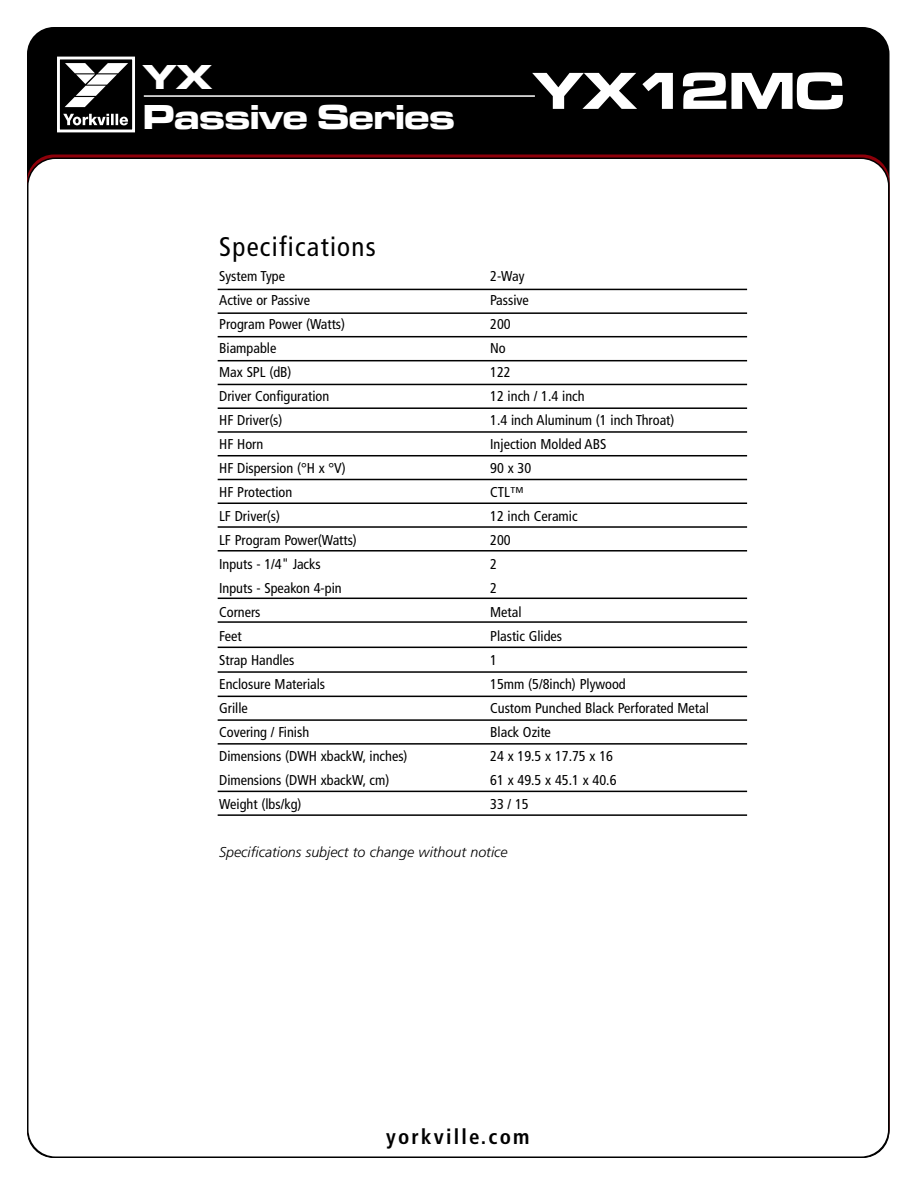
<style>
.page{position:relative;width:918px;height:1188px;background:#fff}
.page>*{position:absolute;margin:0;border:0;box-sizing:border-box;transform-origin:0 0}
.t1{font:54px "Microgramma D Bold Exte";color:#fff}
.t2{font:36px/40.5px "Microgramma D Bold Exte";color:#fff}
.t3{font:condensed 27px "Frutiger";letter-spacing:.05em;color:#000}
.t4{font:700 condensed 21px "Frutiger";letter-spacing:.105em;color:#000}
.t5{font:condensed 14.25px "Frutiger";color:#000}
.t6{font:italic 300 14.25px "Frutiger";color:#000}
</style>
<div class="page">
<div style="left:27px;top:27px;width:863px;height:1131px;background:#000;border-radius:27px"></div>
<svg style="left:63px;top:114px;width:65px;height:11px"></svg>
<svg style="left:65px;top:63px;width:63px;height:44px"></svg>
<div style="left:57px;top:57px;width:78px;height:75px;border:3px solid #fff"></div>
<div style="left:27px;top:158px;width:863px;height:1000px;background:#fff"></div>
<hr style="left:218px;top:289px;width:529px;height:1px;background:#000">
<hr style="left:218px;top:312px;width:529px;height:2px;background:#000">
<hr style="left:218px;top:360px;width:529px;height:1px;background:#000">
<hr style="left:218px;top:384px;width:529px;height:1px;background:#000">
<hr style="left:218px;top:407px;width:529px;height:2px;background:#000">
<hr style="left:218px;top:431px;width:529px;height:2px;background:#000">
<hr style="left:218px;top:455px;width:529px;height:1px;background:#000">
<hr style="left:218px;top:479px;width:529px;height:1px;background:#000">
<hr style="left:218px;top:503px;width:529px;height:1px;background:#000">
<hr style="left:218px;top:526px;width:529px;height:2px;background:#000">
<hr style="left:218px;top:550px;width:529px;height:2px;background:#000">
<hr style="left:218px;top:671px;width:529px;height:2px;background:#000">
<hr style="left:218px;top:598px;width:529px;height:1px;background:#000">
<hr style="left:218px;top:621px;width:529px;height:2px;background:#000">
<hr style="left:218px;top:647px;width:529px;height:1px;background:#000">
<hr style="left:218px;top:696px;width:529px;height:1px;background:#000">
<hr style="left:218px;top:719px;width:529px;height:2px;background:#000">
<hr style="left:218px;top:743px;width:529px;height:2px;background:#000">
<hr style="left:218px;top:791px;width:529px;height:1px;background:#000">
<hr style="left:218px;top:814px;width:529px;height:2px;background:#000">
<hr style="left:218px;top:336px;width:529px;height:1px;background:#000">
<hr style="left:144px;top:95px;width:391px;height:2px;background:#fff">
<h2 class="t2" style="left:143px;top:56px;width:313px">YX<br>Passive Series</h2>
<h1 class="t1" style="left:533px;top:59px;width:312px">YX12MC</h1>
<h3 class="t3" style="left:219px;top:236px;width:158px">Specifications</h3>
<p class="t5" style="left:219px;top:271px;width:67px">System Type</p>
<p class="t5" style="left:490px;top:271px;width:36px">2-Way</p>
<p class="t5" style="left:219px;top:295px;width:92px">Active or Passive</p>
<p class="t5" style="left:490px;top:295px;width:40px">Passive</p>
<p class="t5" style="left:219px;top:319px;width:127px">Program Power (Watts)</p>
<p class="t5" style="left:490px;top:319px;width:22px">200</p>
<p class="t5" style="left:219px;top:343px;width:59px">Biampable</p>
<p class="t5" style="left:490px;top:343px;width:17px">No</p>
<p class="t5" style="left:219px;top:367px;width:74px">Max SPL (dB)</p>
<p class="t5" style="left:490px;top:367px;width:22px">122</p>
<p class="t5" style="left:219px;top:391px;width:112px">Driver Configuration</p>
<p class="t5" style="left:490px;top:391px;width:96px">12 inch / 1.4 inch</p>
<p class="t5" style="left:219px;top:415px;width:65px">HF Driver(s)</p>
<p class="t5" style="left:490px;top:415px;width:186px">1.4 inch Aluminum (1 inch Throat)</p>
<p class="t5" style="left:219px;top:439px;width:46px">HF Horn</p>
<p class="t5" style="left:490px;top:439px;width:118px">Injection Molded ABS</p>
<p class="t5" style="left:219px;top:463px;width:128px">HF Dispersion (°H x °V)</p>
<p class="t5" style="left:490px;top:463px;width:42px">90 x 30</p>
<p class="t5" style="left:219px;top:487px;width:75px">HF Protection</p>
<p class="t5" style="left:490px;top:487px;width:36px">CTL™</p>
<p class="t5" style="left:219px;top:511px;width:63px">LF Driver(s)</p>
<p class="t5" style="left:490px;top:511px;width:89px">12 inch Ceramic</p>
<p class="t5" style="left:219px;top:535px;width:139px">LF Program Power(Watts)</p>
<p class="t5" style="left:490px;top:535px;width:22px">200</p>
<p class="t5" style="left:219px;top:559px;width:103px">Inputs - 1/4" Jacks</p>
<p class="t5" style="left:490px;top:559px;width:8px">2</p>
<p class="t5" style="left:219px;top:583px;width:124px">Inputs - Speakon 4-pin</p>
<p class="t5" style="left:490px;top:583px;width:8px">2</p>
<p class="t5" style="left:219px;top:607px;width:43px">Corners</p>
<p class="t5" style="left:490px;top:607px;width:33px">Metal</p>
<p class="t5" style="left:219px;top:631px;width:24px">Feet</p>
<p class="t5" style="left:490px;top:631px;width:74px">Plastic Glides</p>
<p class="t5" style="left:219px;top:655px;width:77px">Strap Handles</p>
<p class="t5" style="left:490px;top:655px;width:8px">1</p>
<p class="t5" style="left:219px;top:679px;width:108px">Enclosure Materials</p>
<p class="t5" style="left:490px;top:679px;width:137px">15mm (5/8inch) Plywood</p>
<p class="t5" style="left:219px;top:703px;width:30px">Grille</p>
<p class="t5" style="left:490px;top:703px;width:220px">Custom Punched Black Perforated Metal</p>
<p class="t5" style="left:219px;top:727px;width:92px">Covering / Finish</p>
<p class="t5" style="left:490px;top:727px;width:62px">Black Ozite</p>
<p class="t5" style="left:219px;top:751px;width:190px">Dimensions (DWH xbackW, inches)</p>
<p class="t5" style="left:490px;top:751px;width:124px">24 x 19.5 x 17.75 x 16</p>
<p class="t5" style="left:219px;top:774px;width:172px">Dimensions (DWH xbackW, cm)</p>
<p class="t5" style="left:490px;top:774px;width:128px">61 x 49.5 x 45.1 x 40.6</p>
<p class="t5" style="left:219px;top:798px;width:84px">Weight (lbs/kg)</p>
<p class="t5" style="left:490px;top:798px;width:40px">33 / 15</p>
<p class="t6" style="left:219px;top:846px;width:290px">Specifications subject to change without notice</p>
<h3 class="t4" style="left:386px;top:1128px;width:145px">yorkville.com</h3>
</div>
